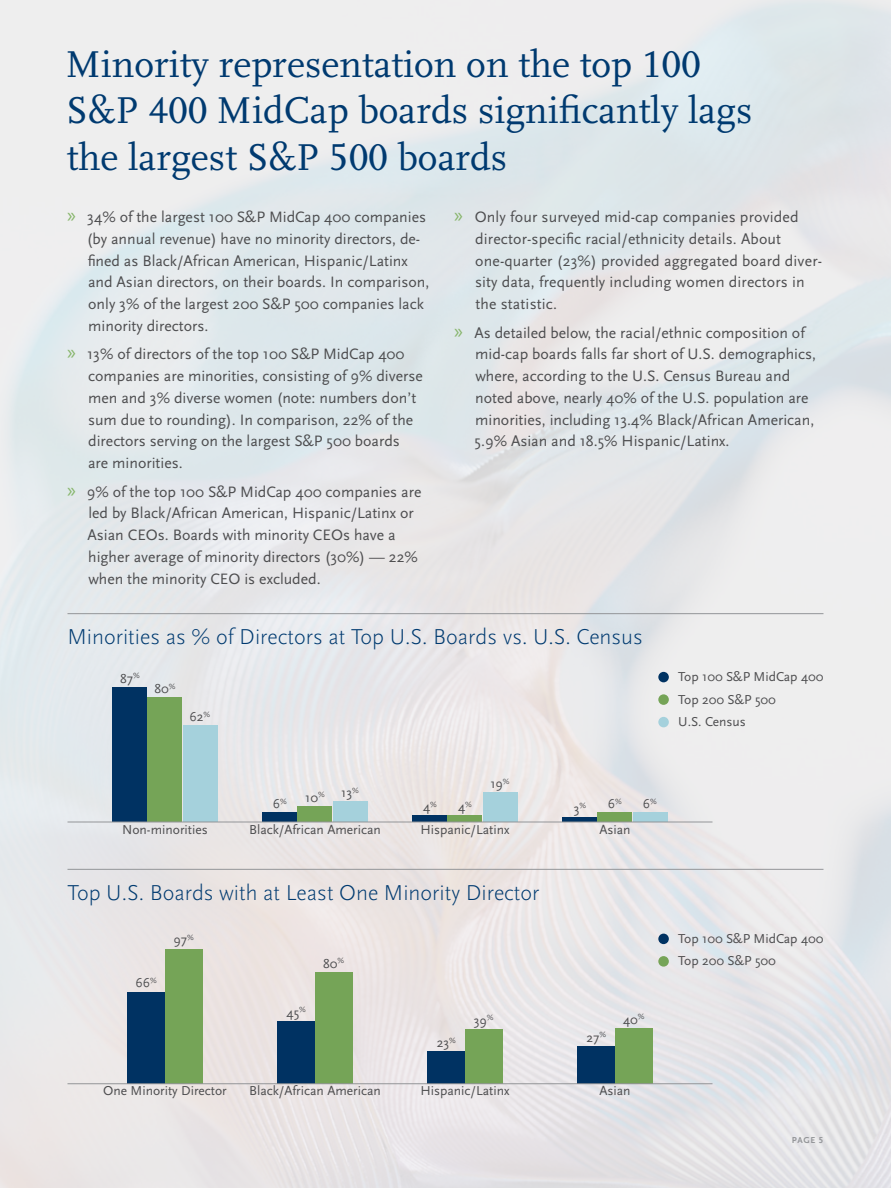
<style>
.page{position:relative;width:891px;height:1188px;background:#e8e8ea}
.page>*{position:absolute;margin:0;border:0;box-sizing:border-box;transform-origin:0 0}
.t1{font:39px/46.8px "Scala Pro";color:#003a70}
.t2{font:300 22.5px "Scala Sans Pro";color:#003a70}
.t3{font:15.75px/21.8px "Scala Sans Pro";color:#4d4d4f}
.t4{font:13.5px "Scala Sans Pro";color:#4d4d4f}
.t5{font:700 9px "Scala Sans Pro";color:#939598}
.s1{font-family:"Myriad Pro";font-size:21px;color:#86b56a}
</style>
<div class="page">
<hr style="left:68px;top:613px;width:756px;height:1px;background:#939598">
<hr style="left:68px;top:869px;width:756px;height:1px;background:#939598">
<div style="left:633px;top:813px;width:35px;height:9px;background:#a5d1dc"></div>
<div style="left:183px;top:726px;width:35px;height:96px;background:#a5d1dc"></div>
<div style="left:147px;top:698px;width:35px;height:124px;background:#75a457"></div>
<div style="left:112px;top:687px;width:35px;height:135px;background:#003262"></div>
<div style="left:333px;top:802px;width:35px;height:20px;background:#a5d1dc"></div>
<div style="left:297px;top:806px;width:35px;height:16px;background:#75a457"></div>
<div style="left:262px;top:813px;width:35px;height:9px;background:#003262"></div>
<div style="left:447px;top:816px;width:35px;height:6px;background:#75a457"></div>
<div style="left:412px;top:816px;width:35px;height:6px;background:#003262"></div>
<div style="left:483px;top:793px;width:35px;height:29px;background:#a5d1dc"></div>
<div style="left:597px;top:813px;width:35px;height:9px;background:#75a457"></div>
<div style="left:562px;top:817px;width:35px;height:5px;background:#003262"></div>
<hr style="left:68px;top:822px;width:644px;height:1px;background:#939598">
<div style="left:658px;top:672px;width:11px;height:10px;background:#003262;border-radius:50%"></div>
<div style="left:658px;top:694px;width:11px;height:11px;background:#75a457;border-radius:50%"></div>
<div style="left:658px;top:717px;width:11px;height:10px;background:#a5d1dc;border-radius:50%"></div>
<div style="left:165px;top:949px;width:37px;height:135px;background:#75a457"></div>
<div style="left:315px;top:972px;width:37px;height:112px;background:#75a457"></div>
<div style="left:465px;top:1029px;width:37px;height:55px;background:#75a457"></div>
<div style="left:615px;top:1028px;width:37px;height:56px;background:#75a457"></div>
<div style="left:128px;top:992px;width:37px;height:92px;background:#003262"></div>
<div style="left:278px;top:1021px;width:37px;height:63px;background:#003262"></div>
<div style="left:428px;top:1052px;width:37px;height:32px;background:#003262"></div>
<div style="left:578px;top:1046px;width:37px;height:38px;background:#003262"></div>
<hr style="left:68px;top:1083px;width:644px;height:1px;background:#939598">
<div style="left:658px;top:934px;width:11px;height:10px;background:#003262;border-radius:50%"></div>
<div style="left:658px;top:956px;width:11px;height:11px;background:#75a457;border-radius:50%"></div>
<h1 class="t1" style="left:66px;top:40px;width:688px">Minority representation on the top 100<br>S&amp;P 400 MidCap boards significantly lags the largest S&amp;P 500 boards</h1>
<p class="t3" style="left:87px;top:206px;width:344px;text-indent:-19px"><span class="s1">»</span> 34% of the largest 100 S&amp;P MidCap 400 companies (by annual revenue) have no minority directors, de&shy;fined as Black/African American, Hispanic/Latinx and Asian directors, on their boards. In comparison, only 3% of the largest 200 S&amp;P 500 companies lack minority directors.</p>
<p class="t3" style="left:88px;top:343px;width:336px;text-indent:-21px"><span class="s1">»</span> 13% of directors of the top 100 S&amp;P MidCap 400 companies are minorities, consisting of 9% diverse men and 3% diverse women (note: numbers don’t sum due to rounding). In comparison, 22% of the directors serving on the largest S&amp;P 500 boards are minorities.</p>
<p class="t3" style="left:87px;top:481px;width:335px;text-indent:-20px"><span class="s1">»</span> 9% of the top 100 S&amp;P MidCap 400 companies are led by Black/African American, Hispanic/Latinx or Asian CEOs. Boards with minority CEOs have a higher average of minority directors (30%) — 22% when the minority CEO is excluded.</p>
<p class="t3" style="left:475px;top:206px;width:349px;text-indent:-21px"><span class="s1">»</span> Only four surveyed mid-cap companies provided director-specific racial/ethnicity details. About one-quarter (23%) provided aggregated board diver&shy;sity data, frequently including women directors in the statistic.</p>
<p class="t3" style="left:475px;top:322px;width:343px;text-indent:-20px"><span class="s1">»</span> As detailed below, the racial/ethnic composition of mid-cap boards falls far short of U.S. demographics, where, according to the U.S. Census Bureau and noted above, nearly 40% of the U.S. population are minorities, including 13.4% Black/African American, 5.9% Asian and 18.5% Hispanic/Latinx.</p>
<h2 class="t2" style="left:68px;top:624px;width:577px">Minorities as % of Directors at Top U.S. Boards vs. U.S. Census</h2>
<p class="t4" style="left:120px;top:670px;width:21px">87<sup>%</sup></p>
<p class="t4" style="left:154px;top:681px;width:23px">80<sup>%</sup></p>
<p class="t4" style="left:190px;top:709px;width:22px">62<sup>%</sup></p>
<p class="t4" style="left:273px;top:796px;width:16px">6<sup>%</sup></p>
<p class="t4" style="left:305px;top:787px;width:55px">10<sup>%</sup> 13<sup>%</sup></p>
<p class="t4" style="left:490px;top:776px;width:21px">19<sup>%</sup></p>
<p class="t4" style="left:423px;top:799px;width:15px">4<sup>%</sup></p>
<p class="t4" style="left:458px;top:799px;width:15px">4<sup>%</sup></p>
<p class="t4" style="left:574px;top:801px;width:14px">3<sup>%</sup></p>
<p class="t4" style="left:608px;top:796px;width:16px">6<sup>%</sup></p>
<p class="t4" style="left:122px;top:821px;width:87px">Non-minorities</p>
<p class="t4" style="left:249px;top:821px;width:133px">Black/African American</p>
<p class="t4" style="left:420px;top:821px;width:91px">Hispanic/Latinx</p>
<p class="t4" style="left:599px;top:821px;width:33px">Asian</p>
<p class="t4" style="left:643px;top:796px;width:16px">6<sup>%</sup></p>
<h2 class="t2" style="left:68px;top:880px;width:474px">Top U.S. Boards with at Least One Minority Director</h2>
<p class="t4" style="left:136px;top:975px;width:23px">66<sup>%</sup></p>
<p class="t4" style="left:174px;top:932px;width:22px">97<sup>%</sup></p>
<p class="t4" style="left:323px;top:956px;width:23px">80<sup>%</sup></p>
<p class="t4" style="left:287px;top:1004px;width:21px">45<sup>%</sup></p>
<p class="t4" style="left:437px;top:1035px;width:21px">23<sup>%</sup></p>
<p class="t4" style="left:474px;top:1013px;width:21px">39<sup>%</sup></p>
<p class="t4" style="left:586px;top:1029px;width:21px">27<sup>%</sup></p>
<p class="t4" style="left:623px;top:1011px;width:23px">40<sup>%</sup></p>
<p class="t4" style="left:103px;top:1083px;width:125px">One Minority Director</p>
<p class="t4" style="left:249px;top:1083px;width:133px">Black/African American</p>
<p class="t4" style="left:420px;top:1083px;width:91px">Hispanic/Latinx</p>
<p class="t4" style="left:599px;top:1083px;width:33px">Asian</p>
<p class="t4" style="left:678px;top:669px;width:147px">Top 100 S&amp;P MidCap 400</p>
<p class="t4" style="left:678px;top:691px;width:99px">Top 200 S&amp;P 500</p>
<p class="t4" style="left:678px;top:714px;width:69px">U.S. Census</p>
<p class="t4" style="left:678px;top:931px;width:147px">Top 100 S&amp;P MidCap 400</p>
<p class="t4" style="left:678px;top:953px;width:99px">Top 200 S&amp;P 500</p>
<p class="t5" style="left:792px;top:1135px;width:33px">PAGE 5</p>
</div>
